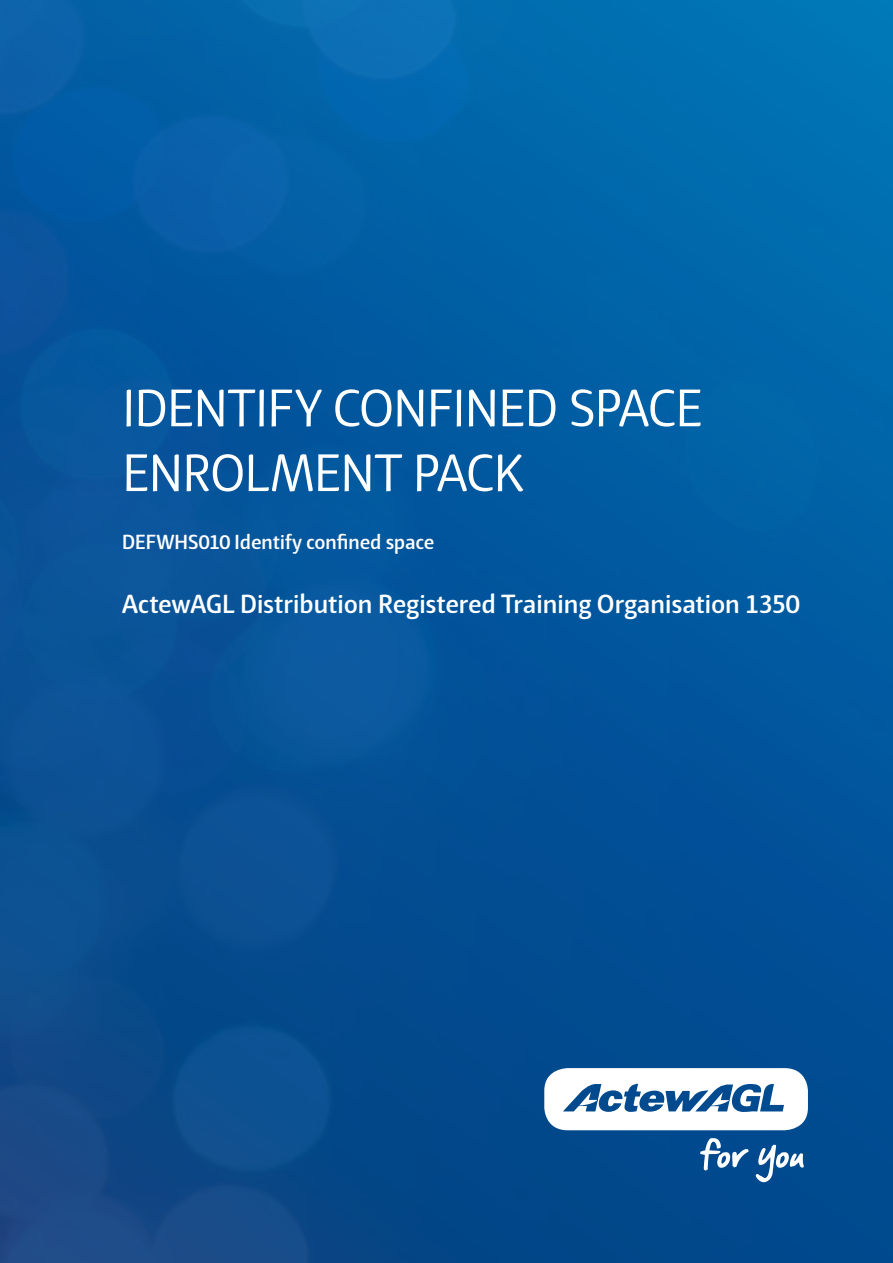
<style>
.page{position:relative;width:893px;height:1263px;background:#fff}
.page>*{position:absolute;margin:0;border:0;box-sizing:border-box;transform-origin:0 0}
.t1{font:300 54px/64.8px "Haptic";letter-spacing:-.035em;color:#fff}
.t2{font:600 27px "Haptic";letter-spacing:-.02em;color:#fff}
.t3{font:600 21px "Haptic";letter-spacing:-.02em;color:#fff}
</style>
<div class="page">
<img style="left:0;top:0;width:893px;height:1263px">
<svg style="left:544px;top:1068px;width:264px;height:114px"></svg>
<h1 class="t1" style="left:122px;top:376px;width:584px">IDENTIFY CONFINED SPACE<br>ENROLMENT PACK</h1>
<p class="t3" style="left:122px;top:529px;width:314px">DEFWHS010 Identify confined space</p>
<p class="t2" style="left:122px;top:588px;width:679px">ActewAGL Distribution Registered Training Organisation 1350</p>
</div>
